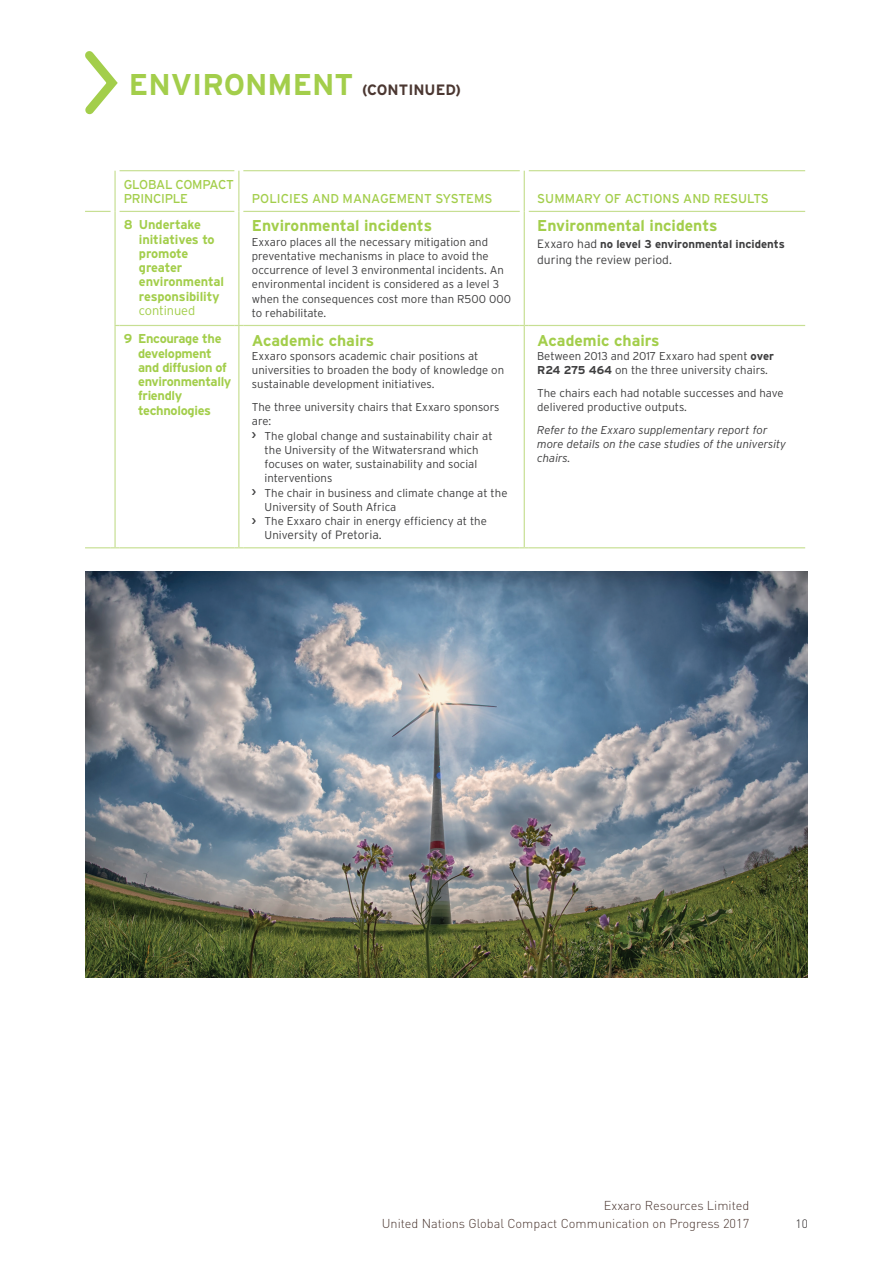
<style>
.page{position:relative;width:893px;height:1263px;background:#fff}
.page>*{position:absolute;margin:0;border:0;box-sizing:border-box;transform-origin:0 0}
.t1{font:700 30px "Interstate";color:#a3ce4b}
.t2{font:700 15.6px "Interstate";color:#a3ce4b}
.t3{font:700 12.9px/14.2px "Interstate";letter-spacing:-.025em;color:#a3ce4b}
.t4{font:12.9px "Interstate";color:#a3ce4b}
.t5{font:12.9px/14.2px "Interstate";letter-spacing:-.02em;color:#a3ce4b}
.t6{font:300 12.9px "Interstate";letter-spacing:-.01em;color:#a3ce4b}
.t7{font:300 12.75px/17.1px "DIN";color:#4b3731;text-align:right}
.t8{font:300 12px "Interstate";color:#3e3e3f}
.t9{font:300 12px "DIN";color:#231f20}
.t10{font:300 11.4px/14.2px "Interstate";color:#3e3e3f}
.t11{font:italic 300 11.4px/14.2px "Interstate";color:#3e3e3f}
.t12{font:700 11.4px "Interstate";color:#3e3e3f}
.s1{font-size:15px;color:#4b3731}
.s2{font-weight:300;font-size:12px}
.s3{font-size:11.4px}
.s4{font-weight:700}
</style>
<div class="page">
<hr style="left:114px;top:171px;width:2px;height:40px;background:#c7df93">
<hr style="left:120px;top:170px;width:114px;height:1px;background:#c7df93">
<hr style="left:238px;top:171px;width:1px;height:40px;background:#c7df93">
<hr style="left:243px;top:170px;width:277px;height:1px;background:#c7df93">
<hr style="left:524px;top:171px;width:1px;height:40px;background:#c7df93">
<hr style="left:529px;top:170px;width:276px;height:1px;background:#c7df93">
<svg style="left:85px;top:211px;width:26px;height:1px"></svg>
<hr style="left:120px;top:211px;width:114px;height:1px;background:#c7df93">
<hr style="left:243px;top:211px;width:277px;height:1px;background:#c7df93">
<hr style="left:529px;top:211px;width:276px;height:1px;background:#c7df93">
<hr style="left:114px;top:211px;width:2px;height:114px;background:#c7df93">
<hr style="left:120px;top:547px;width:114px;height:1px;background:#c7df93">
<hr style="left:238px;top:211px;width:1px;height:114px;background:#c7df93">
<hr style="left:524px;top:211px;width:1px;height:114px;background:#c7df93">
<hr style="left:114px;top:326px;width:2px;height:221px;background:#c7df93">
<svg style="left:85px;top:547px;width:35px;height:1px"></svg>
<hr style="left:238px;top:326px;width:1px;height:221px;background:#c7df93">
<hr style="left:524px;top:326px;width:1px;height:221px;background:#c7df93">
<hr style="left:243px;top:547px;width:277px;height:1px;background:#c7df93">
<hr style="left:529px;top:547px;width:276px;height:1px;background:#c7df93">
<hr style="left:120px;top:325px;width:114px;height:1px;background:#c7df93">
<hr style="left:243px;top:325px;width:277px;height:1px;background:#c7df93">
<hr style="left:529px;top:325px;width:276px;height:1px;background:#c7df93">
<img style="left:86px;top:572px;width:721px;height:405px">
<svg style="left:85px;top:51px;width:33px;height:64px"></svg>
<h1 class="t1" style="left:129px;top:68px;width:334px">ENVIRONMENT <span class="s1">(CONTINUED)</span></h1>
<p class="t5" style="left:124px;top:177px;width:112px">GLOBAL COMPACT<br>PRINCIPLE</p>
<p class="t3" style="left:139px;top:218px;width:87px;text-indent:-15px">8 Undertake initiatives to promote greater environmental responsibility</p>
<p class="t6" style="left:139px;top:303px;width:58px">continued</p>
<p class="t4" style="left:252px;top:191px;width:242px">POLICIES AND MANAGEMENT SYSTEMS</p>
<p class="t4" style="left:537px;top:191px;width:233px">SUMMARY OF ACTIONS AND RESULTS</p>
<h2 class="t2" style="left:252px;top:217px;width:182px">Environmental incidents</h2>
<p class="t10" style="left:252px;top:234px;width:261px">Exxaro places all the necessary mitigation and preventative mechanisms in place to avoid the occurrence of level 3 environmental incidents. An environmental incident is considered as a level 3 when the consequences cost more than R500 000 to rehabilitate.</p>
<h2 class="t2" style="left:537px;top:217px;width:182px">Environmental incidents</h2>
<p class="t12" style="left:537px;top:238px;width:249px"><span class="s2">Exxaro had</span> no level 3 environmental incidents</p>
<p class="t8" style="left:537px;top:253px;width:136px">during the review period.</p>
<p class="t3" style="left:138px;top:332px;width:95px;text-indent:-14px">9 Encourage the development and diffusion of environmentally friendly technologies</p>
<h2 class="t2" style="left:252px;top:331px;width:124px">Academic chairs</h2>
<p class="t10" style="left:252px;top:349px;width:254px">Exxaro sponsors academic chair positions at universities to broaden the body of knowledge on sustainable development initiatives.</p>
<p class="t10" style="left:252px;top:400px;width:249px">The three university chairs that Exxaro sponsors are:</p>
<p class="t10" style="left:265px;top:428px;width:244px">The global change and sustainability chair at the University of the Witwatersrand which focuses on water, sustainability and social interventions<br>The chair in business and climate change at the University of South Africa<br>The Exxaro chair in energy efficiency at the</p>
<p class="t8" style="left:265px;top:528px;width:119px"><span class="s3">Univ</span>ersity of Pretoria.</p>
<h2 class="t2" style="left:537px;top:331px;width:124px">Academic chairs</h2>
<p class="t10" style="left:537px;top:349px;width:238px">Between 2013 and 2017 Exxaro had spent <span class="s4">over<br>R24 275 464</span> on the three university chairs.</p>
<p class="t10" style="left:537px;top:386px;width:248px">The chairs each had notable successes and have delivered productive outputs.</p>
<p class="t11" style="left:537px;top:423px;width:251px">Refer to the Exxaro supplementary report for more details on the case studies of the university chairs.</p>
<p class="t7" style="left:382px;top:1197px;width:369px">Exxaro Resources Limited<br>United Nations Global Compact Communication on Progress 2017</p>
<p class="t9" style="left:796px;top:1216px;width:14px">10</p>
</div>
